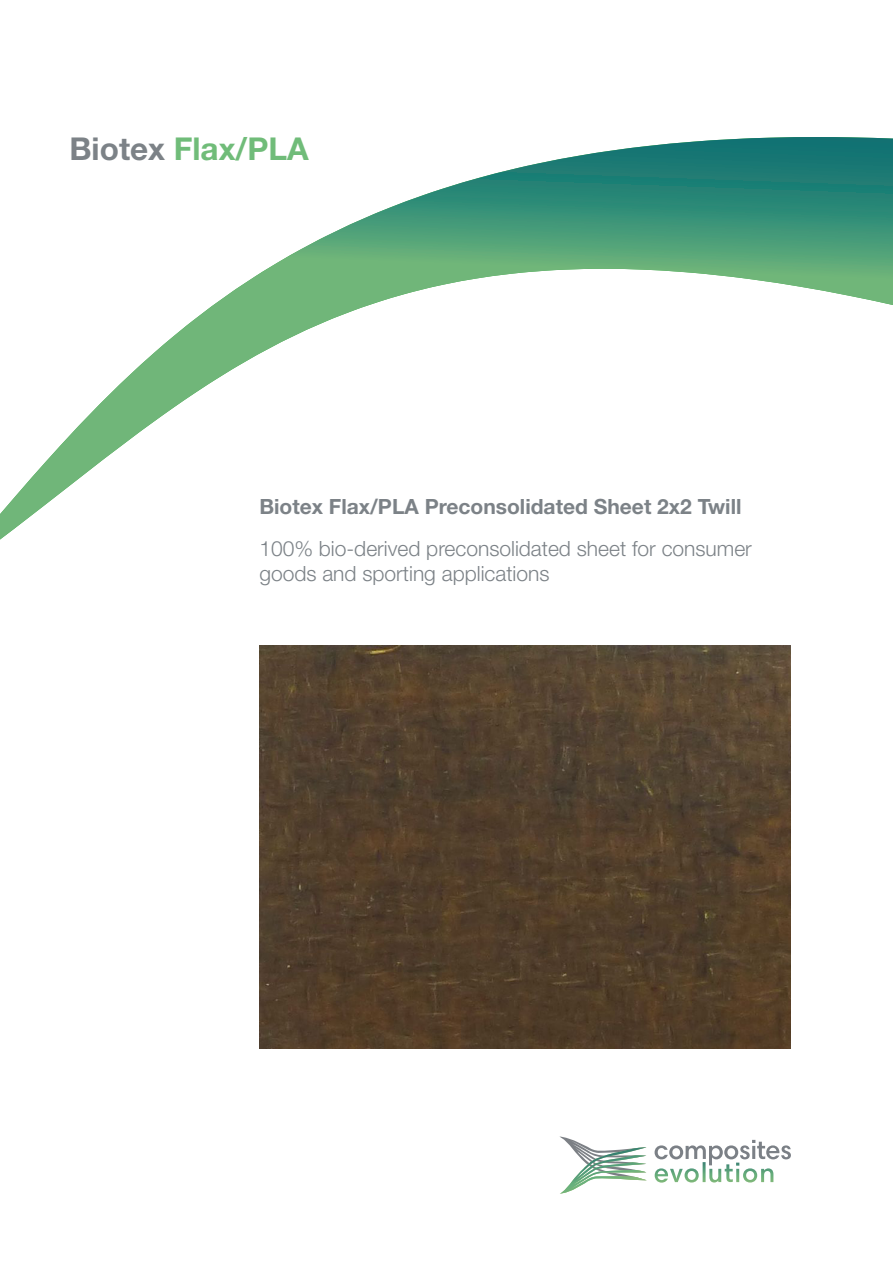
<style>
.page{position:relative;width:893px;height:1263px;background:#fff}
.page>*{position:absolute;margin:0;border:0;box-sizing:border-box;transform-origin:0 0}
.t1{font:700 31.5px "Helvetica Neue LT Std";color:#70bc79}
.t2{font:300 21px/25.2px "Helvetica Neue LT Std";color:#7c8287}
.t3{font:700 21px "Helvetica Neue LT Std";color:#7c8287}
.s1{color:#7c8287}
</style>
<div class="page">
<svg style="left:0;top:137px;width:893px;height:403px"></svg>
<svg style="left:559px;top:1136px;width:29px;height:11px"></svg>
<img style="left:560px;top:1147px;width:87px;height:47px">
<img style="left:655px;top:1165px;width:118px;height:17px">
<svg style="left:655px;top:1140px;width:136px;height:25px"></svg>
<img style="left:259px;top:645px;width:532px;height:404px">
<p class="t1" style="left:69px;top:129px;width:241px"><span class="s1">Biotex</span> Flax/PLA</p>
<p class="t3" style="left:259px;top:493px;width:484px">Biotex Flax/PLA Preconsolidated Sheet 2x2 Twill</p>
<p class="t2" style="left:259px;top:535px;width:494px">100% bio-derived preconsolidated sheet for consumer goods and sporting applications</p>
</div>
